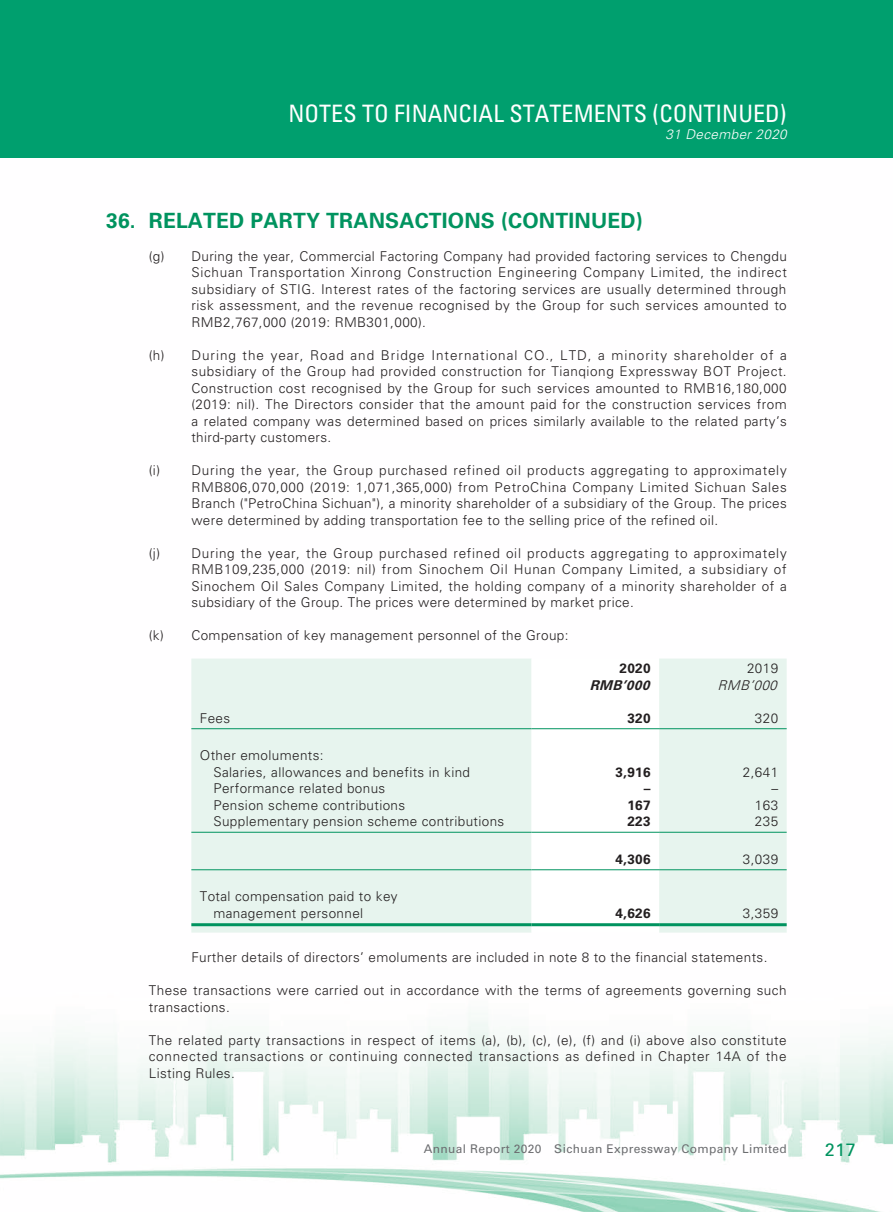
<style>
.page{position:relative;width:893px;height:1212px;background:#fff}
.page>*{position:absolute;margin:0;border:0;box-sizing:border-box;transform-origin:0 0}
.t1{font:condensed 24px "Univers LT Std";color:#fff}
.t2{font:700 21px "Univers LT Std";letter-spacing:.01em;color:#00935f}
.t3{font:18px "Univers LT Std";color:#00935f}
.t4{font:300 13.5px/16.5px "Univers LT Std";letter-spacing:.03em;color:#231f20;text-align:justify}
.t5{font:700 13.5px "Univers LT Std";letter-spacing:.03em;color:#231f20}
.t6{font:italic 300 13.5px "Univers LT Std";letter-spacing:.03em;color:#fff}
.t7{font:italic 700 13.5px "Univers LT Std";color:#231f20}
.t8{font:italic 300 13.5px "Univers LT Std";color:#231f20}
.t9{font:12px "Univers LT Std";letter-spacing:.03em;color:#6c6d70}
</style>
<div class="page">
<img style="left:0;top:157px;width:893px;height:1055px">
<div style="left:0;top:0;width:893px;height:157px;background:#009f6e"></div>
<div style="left:191px;top:658px;width:596px;height:274px;background:#e7f4ee"></div>
<svg style="left:531px;top:658px;width:128px;height:274px"></svg>
<hr style="left:191px;top:728px;width:340px;height:1px;background:#00935f">
<hr style="left:531px;top:728px;width:128px;height:1px;background:#00935f">
<hr style="left:659px;top:728px;width:128px;height:1px;background:#00935f">
<hr style="left:191px;top:832px;width:340px;height:1px;background:#00935f">
<hr style="left:531px;top:832px;width:128px;height:1px;background:#00935f">
<hr style="left:659px;top:832px;width:128px;height:1px;background:#00935f">
<hr style="left:191px;top:869px;width:340px;height:1px;background:#00935f">
<hr style="left:531px;top:869px;width:128px;height:1px;background:#00935f">
<hr style="left:659px;top:869px;width:128px;height:1px;background:#00935f">
<hr style="left:191px;top:923px;width:340px;height:3px;background:#00935f">
<hr style="left:531px;top:923px;width:128px;height:3px;background:#00935f">
<hr style="left:659px;top:923px;width:128px;height:3px;background:#00935f">
<h1 class="t1" style="left:288px;top:99px;width:499px">NOTES TO FINANCIAL STATEMENTS (CONTINUED)</h1>
<p class="t6" style="left:665px;top:126px;width:123px">31 December 2020</p>
<h2 class="t2" style="left:106px;top:208px;width:538px">36. RELATED PARTY TRANSACTIONS (CONTINUED)</h2>
<p class="t4" style="left:191px;top:248px;width:597px;text-indent:-43px">(g) During the year, Commercial Factoring Company had provided factoring services to Chengdu Sichuan Transportation Xinrong Construction Engineering Company Limited, the indirect subsidiary of STIG. Interest rates of the factoring services are usually determined through risk assessment, and the revenue recognised by the Group for such services amounted to RMB2,767,000 (2019: RMB301,000).</p>
<p class="t4" style="left:191px;top:347px;width:597px;text-indent:-43px">(h) During the year, Road and Bridge International CO., LTD, a minority shareholder of a subsidiary of the Group had provided construction for Tianqiong Expressway BOT Project.<br>Construction cost recognised by the Group for such services amounted to RMB16,180,000 (2019: nil). The Directors consider that the amount paid for the construction services from a related company was determined based on prices similarly available to the related party’s third-party customers.</p>
<p class="t4" style="left:191px;top:462px;width:597px;text-indent:-43px">(i) During the year, the Group purchased refined oil products aggregating to approximately RMB806,070,000 (2019: 1,071,365,000) from PetroChina Company Limited Sichuan Sales Branch ("PetroChina Sichuan"), a minority shareholder of a subsidiary of the Group. The prices were determined by adding transportation fee to the selling price of the refined oil.</p>
<p class="t4" style="left:191px;top:545px;width:597px;text-indent:-43px">(j) During the year, the Group purchased refined oil products aggregating to approximately RMB109,235,000 (2019: nil) from Sinochem Oil Hunan Company Limited, a subsidiary of Sinochem Oil Sales Company Limited, the holding company of a minority shareholder of a subsidiary of the Group. The prices were determined by market price.</p>
<p class="t4" style="left:149px;top:627px;width:421px">(k) Compensation of key management personnel of the Group:</p>
<p class="t5" style="left:619px;top:661px;width:33px">2020</p>
<p class="t4" style="left:747px;top:660px;width:33px">2019</p>
<p class="t7" style="left:590px;top:677px;width:65px">RMB’000</p>
<p class="t8" style="left:717px;top:677px;width:65px">RMB’000</p>
<p class="t4" style="left:200px;top:710px;width:32px">Fees</p>
<p class="t5" style="left:627px;top:710px;width:25px">320</p>
<p class="t4" style="left:755px;top:710px;width:25px">320</p>
<p class="t4" style="left:213px;top:747px;width:258px;text-indent:-14px">Other emoluments:<br>Salaries, allowances and benefits in kind</p>
<p class="t5" style="left:615px;top:764px;width:37px">3,916</p>
<p class="t4" style="left:743px;top:764px;width:37px">2,641</p>
<p class="t4" style="left:213px;top:780px;width:173px">Performance related bonus</p>
<p class="t5" style="left:644px;top:781px;width:8px">–</p>
<p class="t4" style="left:771px;top:780px;width:8px">–</p>
<p class="t4" style="left:213px;top:797px;width:193px">Pension scheme contributions</p>
<p class="t5" style="left:627px;top:797px;width:25px">167</p>
<p class="t4" style="left:755px;top:797px;width:25px">163</p>
<p class="t4" style="left:213px;top:813px;width:292px">Supplementary pension scheme contributions</p>
<p class="t5" style="left:627px;top:814px;width:25px">223</p>
<p class="t4" style="left:755px;top:813px;width:25px">235</p>
<p class="t5" style="left:615px;top:851px;width:37px">4,306</p>
<p class="t4" style="left:743px;top:851px;width:37px">3,039</p>
<p class="t4" style="left:213px;top:888px;width:186px;text-indent:-14px">Total compensation paid to key management personnel</p>
<p class="t5" style="left:615px;top:905px;width:37px">4,626</p>
<p class="t4" style="left:743px;top:905px;width:37px">3,359</p>
<p class="t4" style="left:191px;top:949px;width:578px">Further details of directors’ emoluments are included in note 8 to the financial statements.</p>
<p class="t4" style="left:149px;top:982px;width:639px">These transactions were carried out in accordance with the terms of agreements governing such transactions.</p>
<p class="t4" style="left:149px;top:1032px;width:639px">The related party transactions in respect of items (a), (b), (c), (e), (f) and (i) above also constitute connected transactions or continuing connected transactions as defined in Chapter 14A of the Listing Rules.</p>
<p class="t9" style="left:424px;top:1142px;width:364px">Annual Report 2020 Sichuan Expressway Company Limited</p>
<h3 class="t3" style="left:825px;top:1139px;width:33px">217</h3>
</div>
